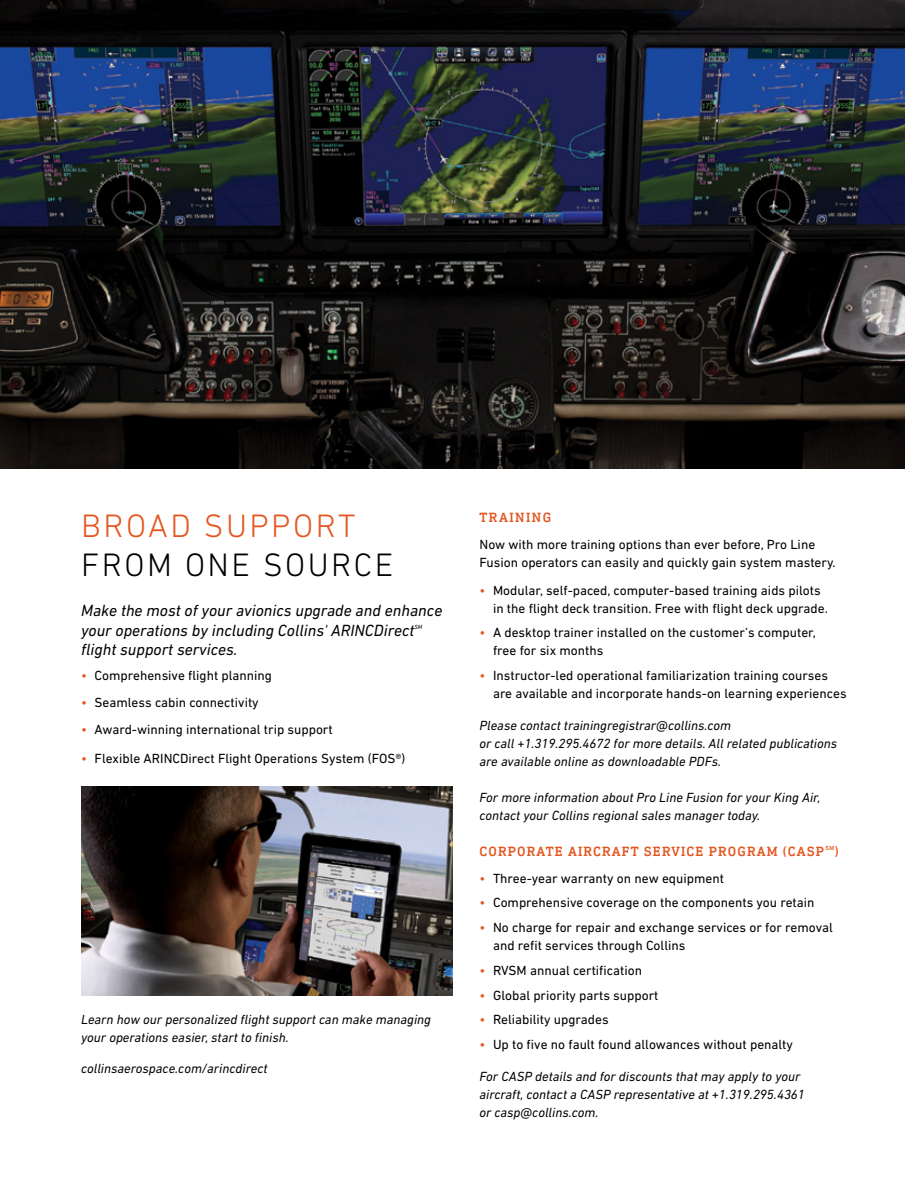
<style>
.page{position:relative;width:905px;height:1188px;background:#fff}
.page>*{position:absolute;margin:0;border:0;box-sizing:border-box;transform-origin:0 0}
.t1{font:300 33px "DIN Next LT Pro";letter-spacing:.075em;color:#000}
.t2{font:300 33px "DIN Next LT Pro";letter-spacing:.075em;color:#e45620}
.t3{font:italic 16.5px/19.8px "DIN Next LT Pro";color:#000}
.t4{font:13.5px/18px "DIN Next LT Pro";color:#000}
.t5{font:italic 13.5px/18px "DIN Next LT Pro";color:#000}
.t6{font:500 13.5px "DIN Next Slab Pro";letter-spacing:.085em;color:#e45620}
.t7{font:500 13.5px "DIN Next Slab Pro";letter-spacing:.11em;color:#e45620}
.t8{font:italic 6.15px "DIN Next LT Pro";color:#000}
.t9{font:500 6px "DIN Next Slab Pro";color:#e45620}
.s1{color:#e45620}
</style>
<div class="page">
<img style="left:0;top:0;width:904px;height:469px">
<img style="left:81px;top:786px;width:371px;height:210px">
<h1 class="t2" style="left:81px;top:507px;width:276px">BROAD SUPPORT</h1>
<h1 class="t1" style="left:81px;top:546px;width:313px">FROM ONE SOURCE</h1>
<p class="t3" style="left:81px;top:600px;width:363px">Make the most of your avionics upgrade and enhance your operations by including Collins' ARINCDirect</p>
<p class="t8" style="left:414px;top:623px;width:9px">SM</p>
<p class="t3" style="left:81px;top:640px;width:158px">flight support services.</p>
<p class="t4" style="left:81px;top:666px;width:192px"><span class="s1">•</span> Comprehensive flight planning</p>
<p class="t4" style="left:81px;top:693px;width:179px"><span class="s1">•</span> Seamless cabin connectivity</p>
<p class="t4" style="left:81px;top:720px;width:253px"><span class="s1">•</span> Award-winning international trip support</p>
<p class="t4" style="left:81px;top:749px;width:326px"><span class="s1">•</span> Flexible ARINCDirect Flight Operations System (FOS®)</p>
<p class="t5" style="left:81px;top:1010px;width:351px">Learn how our personalized flight support can make managing your operations easier, start to finish.</p>
<p class="t5" style="left:81px;top:1059px;width:188px">collinsaerospace.com/arincdirect</p>
<p class="t7" style="left:479px;top:510px;width:73px">TRAINING</p>
<p class="t4" style="left:479px;top:535px;width:358px">Now with more training options than ever before, Pro Line<br>Fusion operators can easily and quickly gain system mastery.</p>
<p class="t4" style="left:493px;top:581px;width:336px;text-indent:-14px"><span class="s1">•</span> Modular, self-paced, computer-based training aids pilots in the flight deck transition. Free with flight deck upgrade.</p>
<p class="t4" style="left:493px;top:624px;width:324px;text-indent:-14px"><span class="s1">•</span> A desktop trainer installed on the customer’s computer, free for six months</p>
<p class="t4" style="left:493px;top:666px;width:355px;text-indent:-14px"><span class="s1">•</span> Instructor-led operational familiarization training courses are available and incorporate hands-on learning experiences</p>
<p class="t5" style="left:479px;top:716px;width:359px">Please contact trainingregistrar@collins.com<br>or call +1.319.295.4672 for more details. All related publications are available online as downloadable PDFs.</p>
<p class="t5" style="left:479px;top:788px;width:342px">For more information about Pro Line Fusion for your King Air, contact your Collins regional sales manager today.</p>
<p class="t6" style="left:479px;top:843px;width:346px">CORPORATE AIRCRAFT SERVICE PROGRAM (CASP</p>
<p class="t9" style="left:825px;top:844px;width:10px">SM</p>
<p class="t6" style="left:834px;top:843px;width:5px">)</p>
<p class="t4" style="left:479px;top:869px;width:246px"><span class="s1">•</span> Three-year warranty on new equipment</p>
<p class="t4" style="left:479px;top:894px;width:336px"><span class="s1">•</span> Comprehensive coverage on the components you retain</p>
<p class="t4" style="left:493px;top:918px;width:341px;text-indent:-14px"><span class="s1">•</span> No charge for repair and exchange services or for removal and refit services through Collins</p>
<p class="t4" style="left:479px;top:961px;width:164px"><span class="s1">•</span> RVSM annual certification</p>
<p class="t4" style="left:479px;top:986px;width:180px"><span class="s1">•</span> Global priority parts support</p>
<p class="t4" style="left:479px;top:1011px;width:131px"><span class="s1">•</span> Reliability upgrades</p>
<p class="t4" style="left:479px;top:1035px;width:315px"><span class="s1">•</span> Up to five no fault found allowances without penalty</p>
<p class="t5" style="left:479px;top:1067px;width:327px">For CASP details and for discounts that may apply to your aircraft, contact a CASP representative at +1.319.295.4361 or casp@collins.com.</p>
</div>
